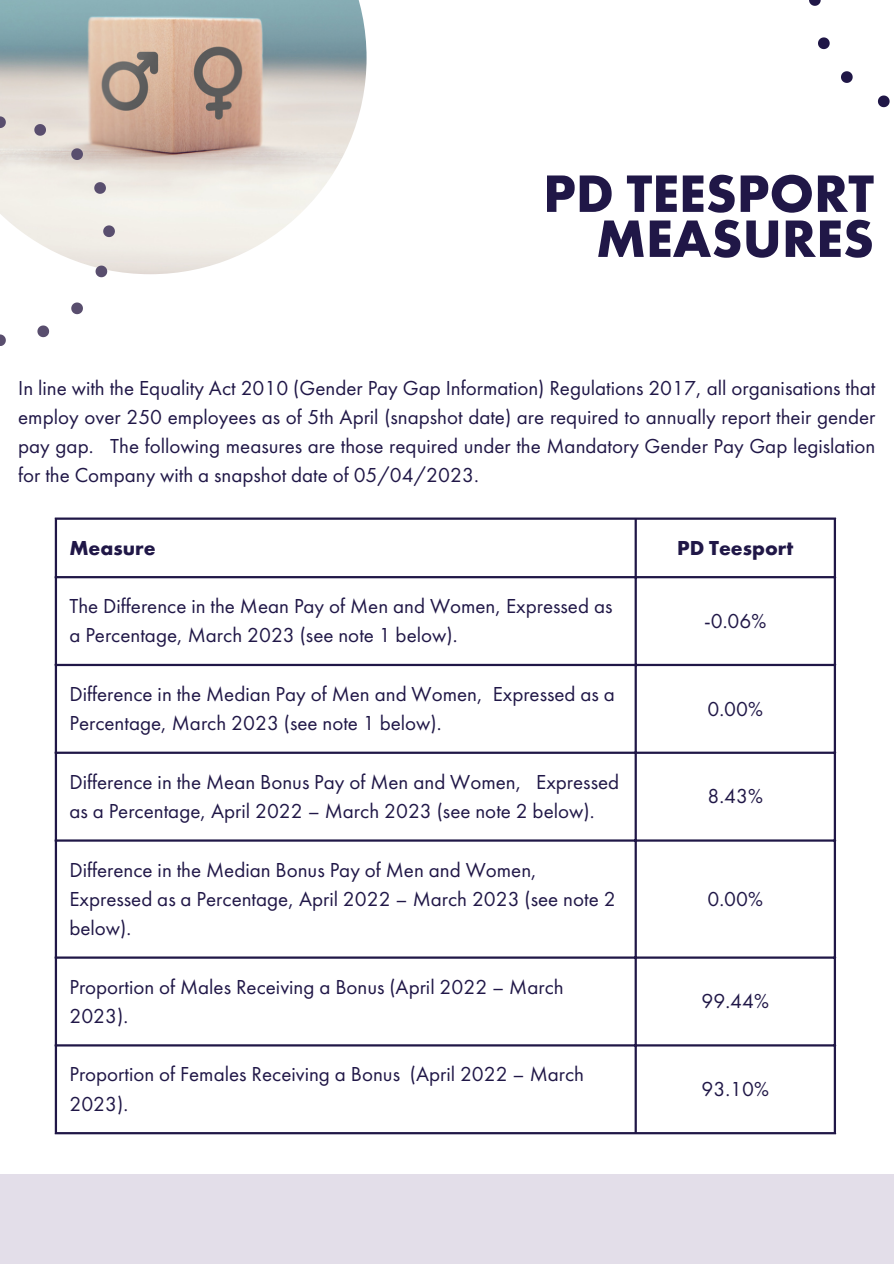
<style>
.page{position:relative;width:894px;height:1264px;background:#fff}
.page>*{position:absolute;margin:0;border:0;box-sizing:border-box;transform-origin:0 0}
.t1{font:700 54.6px/45px "Futura PT";color:#201747;text-align:right}
.t2{font:21px/29.2px "Futura PT";color:#201747}
.t3{font:700 21px "Futura PT";color:#201747}
</style>
<div class="page">
<img style="left:0;top:0;width:366px;height:274px">
<svg style="left:809px;top:0;width:81px;height:108px"></svg>
<svg style="left:0;top:116px;width:115px;height:230px"></svg>
<div style="left:0;top:1174px;width:893px;height:89px;background:#e3dee9"></div>
<hr style="left:55px;top:520px;width:2px;height:612px;background:#201747">
<hr style="left:634px;top:520px;width:2px;height:612px;background:#201747">
<hr style="left:833px;top:520px;width:2px;height:612px;background:#201747">
<hr style="left:55px;top:517px;width:780px;height:3px;background:#201747">
<hr style="left:55px;top:576px;width:780px;height:2px;background:#201747">
<hr style="left:55px;top:664px;width:780px;height:2px;background:#201747">
<hr style="left:55px;top:751px;width:780px;height:3px;background:#201747">
<hr style="left:55px;top:839px;width:780px;height:2px;background:#201747">
<hr style="left:55px;top:956px;width:780px;height:2px;background:#201747">
<hr style="left:55px;top:1044px;width:780px;height:2px;background:#201747">
<hr style="left:55px;top:1132px;width:780px;height:2px;background:#201747">
<p class="t1" style="left:543px;top:171px;width:332px">PD TEESPORT<br>MEASURES</p>
<p class="t2" style="left:18px;top:373px;width:858px;text-align:justify">In line with the Equality Act 2010 (Gender Pay Gap Information) Regulations 2017, all organisations that employ over 250 employees as of 5th April (snapshot date) are required to annually report their gender pay gap. The following measures are those required under the Mandatory Gender Pay Gap legislation for the Company with a snapshot date of 05/04/2023.</p>
<p class="t3" style="left:69px;top:534px;width:88px">Measure</p>
<h1 class="t3" style="left:677px;top:534px;width:118px">PD Teesport</h1>
<p class="t2" style="left:69px;top:591px;width:544px">The Difference in the Mean Pay of Men and Women, Expressed as a Percentage, March 2023 (see note 1 below).</p>
<p class="t2" style="left:704px;top:606px;width:64px">-0.06%</p>
<p class="t2" style="left:69px;top:679px;width:547px">Difference in the Median Pay of Men and Women, Expressed as a<br>Percentage, March 2023 (see note 1 below).</p>
<p class="t2" style="left:69px;top:767px;width:551px">Difference in the Mean Bonus Pay of Men and Women, Expressed as a Percentage, April 2022 – March 2023 (see note 2 below).</p>
<p class="t2" style="left:69px;top:854px;width:547px">Difference in the Median Bonus Pay of Men and Women,<br>Expressed as a Percentage, April 2022 – March 2023 (see note 2 below).</p>
<p class="t2" style="left:69px;top:971px;width:495px">Proportion of Males Receiving a Bonus (April 2022 – March<br>2023).</p>
<p class="t2" style="left:69px;top:1059px;width:516px">Proportion of Females Receiving a Bonus (April 2022 – March<br>2023).</p>
<p class="t2" style="left:707px;top:693px;width:57px">0.00%</p>
<p class="t2" style="left:707px;top:781px;width:57px">8.43%</p>
<p class="t2" style="left:707px;top:884px;width:57px">0.00%</p>
<p class="t2" style="left:701px;top:986px;width:69px">99.44%</p>
<p class="t2" style="left:701px;top:1074px;width:69px">93.10%</p>
</div>
